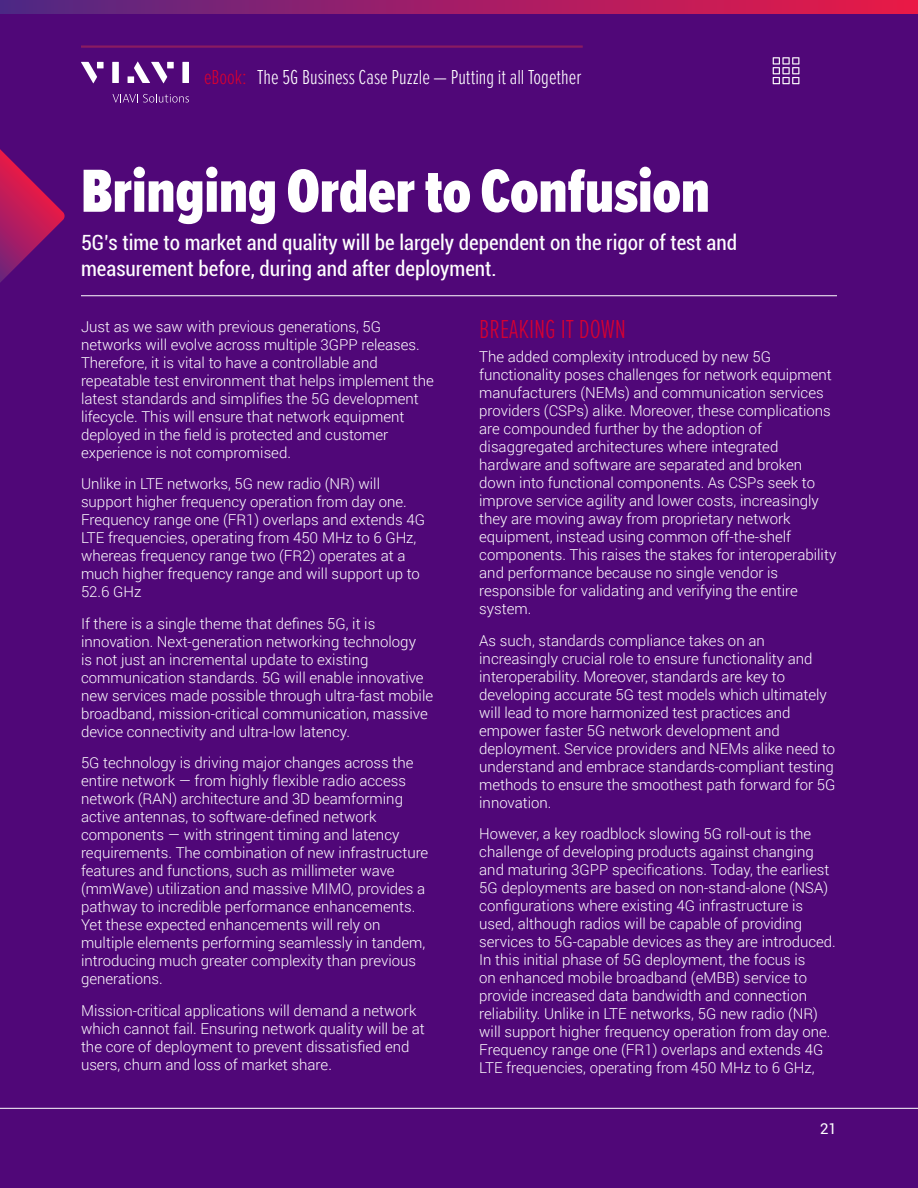
<style>
.page{position:relative;width:918px;height:1188px;background:#500778}
.page>*{position:absolute;margin:0;border:0;box-sizing:border-box;transform-origin:0 0}
.t1{font:900 63px "Proxima Nova Ex Cn";color:#fff}
.t2{font:300 27px "Proxima Nova Ex Cn";color:#d50032}
.t3{font:condensed 21px/25.2px "Roboto";color:#fff}
.t4{font:300 21px "Proxima Nova Ex Cn";color:#fff}
.t5{font:300 15px/18px "Roboto";color:#fff}
.t6{font:15px "Roboto";color:#fff}
.s1{color:#d50032}
</style>
<div class="page">
<hr style="left:0;top:1108px;width:918px;height:1px;background:#fff">
<svg style="left:0;top:149px;width:65px;height:134px"></svg>
<svg style="left:0;top:0;width:918px;height:14px;background:#9f1e66"></svg>
<hr style="left:81px;top:295px;width:756px;height:1px;background:#fff">
<svg style="left:773px;top:57px;width:26px;height:27px"></svg>
<svg style="left:113px;top:94px;width:76px;height:9px"></svg>
<svg style="left:81px;top:62px;width:16px;height:21px"></svg>
<div style="left:97px;top:62px;width:7px;height:6px;background:#fff"></div>
<div style="left:112px;top:62px;width:7px;height:21px;background:#fff"></div>
<div style="left:167px;top:62px;width:7px;height:6px;background:#fff"></div>
<div style="left:182px;top:62px;width:7px;height:21px;background:#fff"></div>
<svg style="left:134px;top:62px;width:33px;height:21px"></svg>
<div style="left:128px;top:76px;width:6px;height:7px;background:#fff"></div>
<hr style="left:81px;top:45px;width:502px;height:3px;background:#8a1b61">
<h3 class="t4" style="left:204px;top:62px;width:379px"><span class="s1">eBook:</span> The 5G Business Case Puzzle — Putting it all Together</h3>
<h1 class="t1" style="left:81px;top:145px;width:630px">Bringing Order to Confusion</h1>
<h3 class="t3" style="left:81px;top:230px;width:658px">5G’s time to market and quality will be largely dependent on the rigor of test and measurement before, during and after deployment.</h3>
<p class="t5" style="left:81px;top:317px;width:354px">Just as we saw with previous generations, 5G networks will evolve across multiple 3GPP releases.<br>Therefore, it is vital to have a controllable and repeatable test environment that helps implement the latest standards and simplifies the 5G development lifecycle. This will ensure that network equipment deployed in the field is protected and customer experience is not compromised.</p>
<p class="t5" style="left:81px;top:475px;width:346px">Unlike in LTE networks, 5G new radio (NR) will support higher frequency operation from day one.<br>Frequency range one (FR1) overlaps and extends 4G LTE frequencies, operating from 450 MHz to 6 GHz, whereas frequency range two (FR2) operates at a much higher frequency range and will support up to 52.6 GHz</p>
<p class="t5" style="left:81px;top:614px;width:354px">If there is a single theme that defines 5G, it is innovation. Next-generation networking technology<br>is not just an incremental update to existing communication standards. 5G will enable innovative new services made possible through ultra-fast mobile broadband, mission-critical communication, massive device connectivity and ultra-low latency.</p>
<p class="t5" style="left:81px;top:754px;width:349px">5G technology is driving major changes across the entire network — from highly flexible radio access network (RAN) architecture and 3D beamforming active antennas, to software-defined network components — with stringent timing and latency requirements. The combination of new infrastructure features and functions, such as millimeter wave (mmWave) utilization and massive MIMO, provides a pathway to incredible performance enhancements.<br>Yet these expected enhancements will rely on multiple elements performing seamlessly in tandem, introducing much greater complexity than previous generations.</p>
<p class="t5" style="left:81px;top:1001px;width:345px">Mission-critical applications will demand a network which cannot fail. Ensuring network quality will be at the core of deployment to prevent dissatisfied end users, churn and loss of market share.</p>
<h2 class="t2" style="left:479px;top:309px;width:148px">BREAKING IT DOWN</h2>
<p class="t5" style="left:479px;top:347px;width:359px">The added complexity introduced by new 5G functionality poses challenges for network equipment manufacturers (NEMs) and communication services providers (CSPs) alike. Moreover, these complications are compounded further by the adoption of disaggregated architectures where integrated hardware and software are separated and broken down into functional components. As CSPs seek to improve service agility and lower costs, increasingly they are moving away from proprietary network equipment, instead using common off-the-shelf components. This raises the stakes for interoperability and performance because no single vendor is responsible for validating and verifying the entire system.</p>
<p class="t5" style="left:479px;top:631px;width:358px">As such, standards compliance takes on an increasingly crucial role to ensure functionality and interoperability. Moreover, standards are key to developing accurate 5G test models which ultimately will lead to more harmonized test practices and empower faster 5G network development and deployment. Service providers and NEMs alike need to understand and embrace standards-compliant testing methods to ensure the smoothest path forward for 5G innovation.</p>
<p class="t5" style="left:479px;top:824px;width:358px">However, a key roadblock slowing 5G roll-out is the challenge of developing products against changing and maturing 3GPP specifications. Today, the earliest 5G deployments are based on non-stand-alone (NSA) configurations where existing 4G infrastructure is used, although radios will be capable of providing services to 5G-capable devices as they are introduced.<br>In this initial phase of 5G deployment, the focus is<br>on enhanced mobile broadband (eMBB) service to provide increased data bandwidth and connection reliability. Unlike in LTE networks, 5G new radio (NR) will support higher frequency operation from day one.<br>Frequency range one (FR1) overlaps and extends 4G LTE frequencies, operating from 450 MHz to 6 GHz,</p>
<p class="t6" style="left:820px;top:1118px;width:18px">21</p>
</div>
